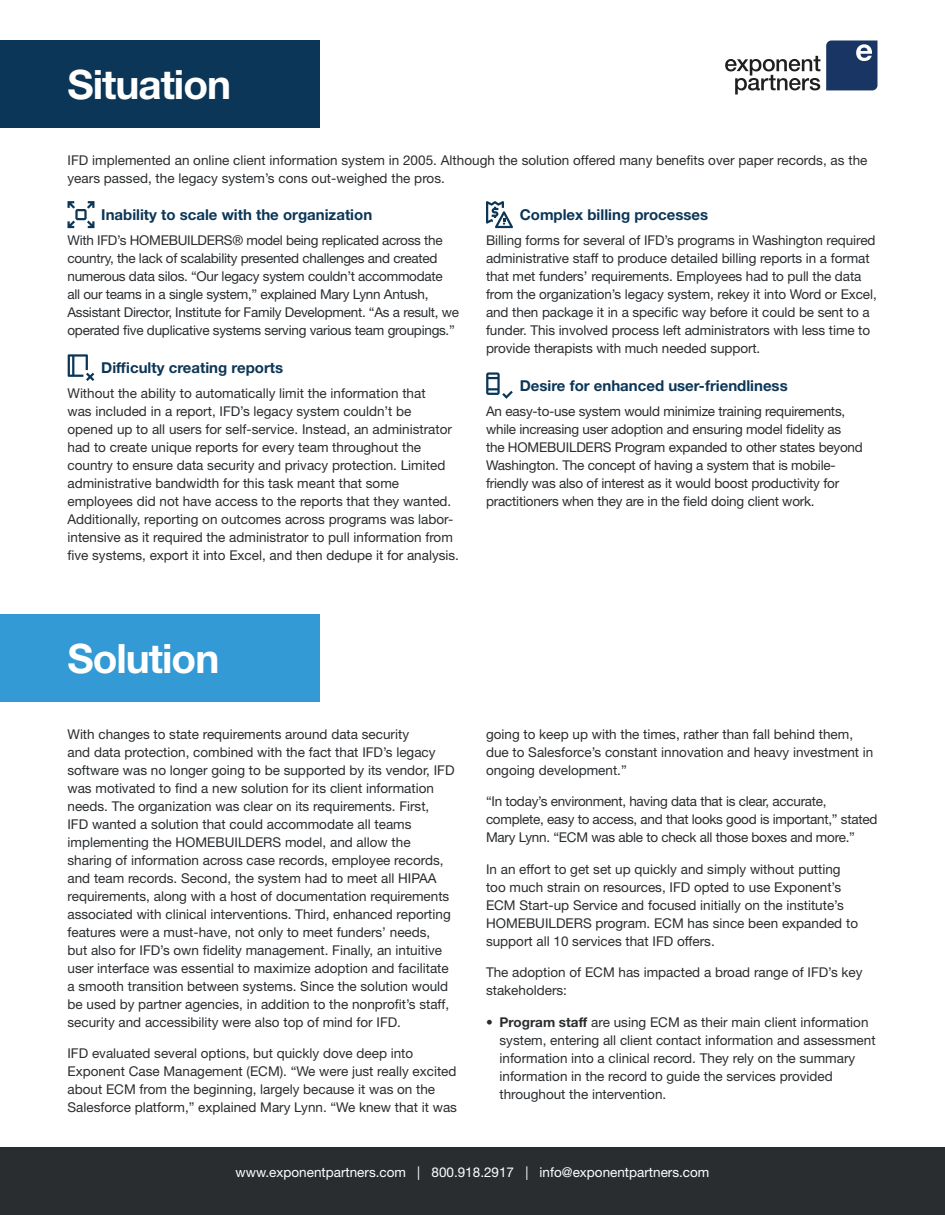
<style>
.page{position:relative;width:945px;height:1215px;background:#fff}
.page>*{position:absolute;margin:0;border:0;box-sizing:border-box;transform-origin:0 0}
.t1{font:700 40.5px "Helvetica Neue LT Std";letter-spacing:-.025em;color:#fff}
.t2{font:700 15px "Helvetica Neue LT Std";color:#0c3657}
.t3{font:13.5px/18px "Helvetica Neue LT Std";color:#2a2d30}
.t4{font:13.5px/18px "Helvetica Neue LT Std";letter-spacing:-.02em;color:#2a2d30}
.t5{font:13.5px "Helvetica Neue LT Std";color:#fff}
.s1{font-weight:700}
</style>
<div class="page">
<div style="left:0;top:1148px;width:945px;height:67px;background:#2a2d30"></div>
<svg style="left:826px;top:40px;width:51px;height:50px;background:#2b4570"></svg>
<svg style="left:725px;top:56px;width:95px;height:38px"></svg>
<div style="left:0;top:40px;width:320px;height:88px;background:#0c3657"></div>
<div style="left:0;top:614px;width:320px;height:88px;background:#339ad5"></div>
<svg style="left:67px;top:201px;width:27px;height:27px"></svg>
<svg style="left:68px;top:354px;width:26px;height:27px"></svg>
<svg style="left:486px;top:201px;width:27px;height:27px"></svg>
<svg style="left:486px;top:372px;width:27px;height:27px"></svg>
<p class="t1" style="left:68px;top:60px;width:165px">Situation</p>
<p class="t3" style="left:68px;top:151px;width:801px">IFD implemented an online client information system in 2005. Although the solution offered many benefits over paper records, as the years passed, the legacy system’s cons out-weighed the pros.</p>
<p class="t2" style="left:101px;top:205px;width:273px">Inability to scale with the organization</p>
<p class="t4" style="left:68px;top:231px;width:393px">With IFD’s HOMEBUILDERS® model being replicated across the country, the lack of scalability presented challenges and created numerous data silos. “Our legacy system couldn’t accommodate<br>all our teams in a single system,” explained Mary Lynn Antush, Assistant Director, Institute for Family Development. “As a result, we operated five duplicative systems serving various team groupings.”</p>
<p class="t2" style="left:101px;top:358px;width:183px">Difficulty creating reports</p>
<p class="t3" style="left:68px;top:384px;width:393px">Without the ability to automatically limit the information that<br>was included in a report, IFD’s legacy system couldn’t be opened up to all users for self-service. Instead, an administrator had to create unique reports for every team throughout the country to ensure data security and privacy protection. Limited administrative bandwidth for this task meant that some employees did not have access to the reports that they wanted.<br>Additionally, reporting on outcomes across programs was labor&shy;intensive as it required the administrator to pull information from five systems, export it into Excel, and then dedupe it for analysis.</p>
<p class="t2" style="left:520px;top:205px;width:190px">Complex billing processes</p>
<p class="t3" style="left:486px;top:231px;width:392px">Billing forms for several of IFD’s programs in Washington required administrative staff to produce detailed billing reports in a format that met funders’ requirements. Employees had to pull the data from the organization’s legacy system, rekey it into Word or Excel, and then package it in a specific way before it could be sent to a funder. This involved process left administrators with less time to provide therapists with much needed support.</p>
<p class="t2" style="left:520px;top:376px;width:270px">Desire for enhanced user-friendliness</p>
<p class="t3" style="left:486px;top:402px;width:378px">An easy-to-use system would minimize training requirements, while increasing user adoption and ensuring model fidelity as the HOMEBUILDERS Program expanded to other states beyond Washington. The concept of having a system that is mobile&shy;friendly was also of interest as it would boost productivity for practitioners when they are in the field doing client work.</p>
<p class="t1" style="left:68px;top:634px;width:153px">Solution</p>
<p class="t3" style="left:68px;top:725px;width:389px">With changes to state requirements around data security<br>and data protection, combined with the fact that IFD’s legacy software was no longer going to be supported by its vendor, IFD was motivated to find a new solution for its client information needs. The organization was clear on its requirements. First,<br>IFD wanted a solution that could accommodate all teams implementing the HOMEBUILDERS model, and allow the sharing of information across case records, employee records, and team records. Second, the system had to meet all HIPAA requirements, along with a host of documentation requirements associated with clinical interventions. Third, enhanced reporting features were a must-have, not only to meet funders’ needs,<br>but also for IFD’s own fidelity management. Finally, an intuitive user interface was essential to maximize adoption and facilitate a smooth transition between systems. Since the solution would be used by partner agencies, in addition to the nonprofit’s staff, security and accessibility were also top of mind for IFD.</p>
<p class="t3" style="left:68px;top:1044px;width:391px">IFD evaluated several options, but quickly dove deep into Exponent Case Management (ECM). “We were just really excited about ECM from the beginning, largely because it was on the Salesforce platform,” explained Mary Lynn. “We knew that it was</p>
<p class="t3" style="left:486px;top:725px;width:389px">going to keep up with the times, rather than fall behind them, due to Salesforce’s constant innovation and heavy investment in ongoing development.”</p>
<p class="t4" style="left:486px;top:792px;width:393px">“In today’s environment, having data that is clear, accurate, complete, easy to access, and that looks good is important,” stated<br>Mary Lynn. “ECM was able to check all those boxes and more.”</p>
<p class="t3" style="left:486px;top:860px;width:374px">In an effort to get set up quickly and simply without putting too much strain on resources, IFD opted to use Exponent’s ECM Start-up Service and focused initially on the institute’s HOMEBUILDERS program. ECM has since been expanded to support all 10 services that IFD offers.</p>
<p class="t3" style="left:486px;top:963px;width:378px">The adoption of ECM has impacted a broad range of IFD’s key stakeholders:</p>
<p class="t3" style="left:500px;top:1013px;width:378px;text-indent:-14px"><span class="s1">• Program staff</span> are using ECM as their main client information system, entering all client contact information and assessment information into a clinical record. They rely on the summary information in the record to guide the services provided throughout the intervention.</p>
<p class="t5" style="left:236px;top:1165px;width:475px">www.exponentpartners.com | 800.918.2917 | info@exponentpartners.com</p>
</div>
